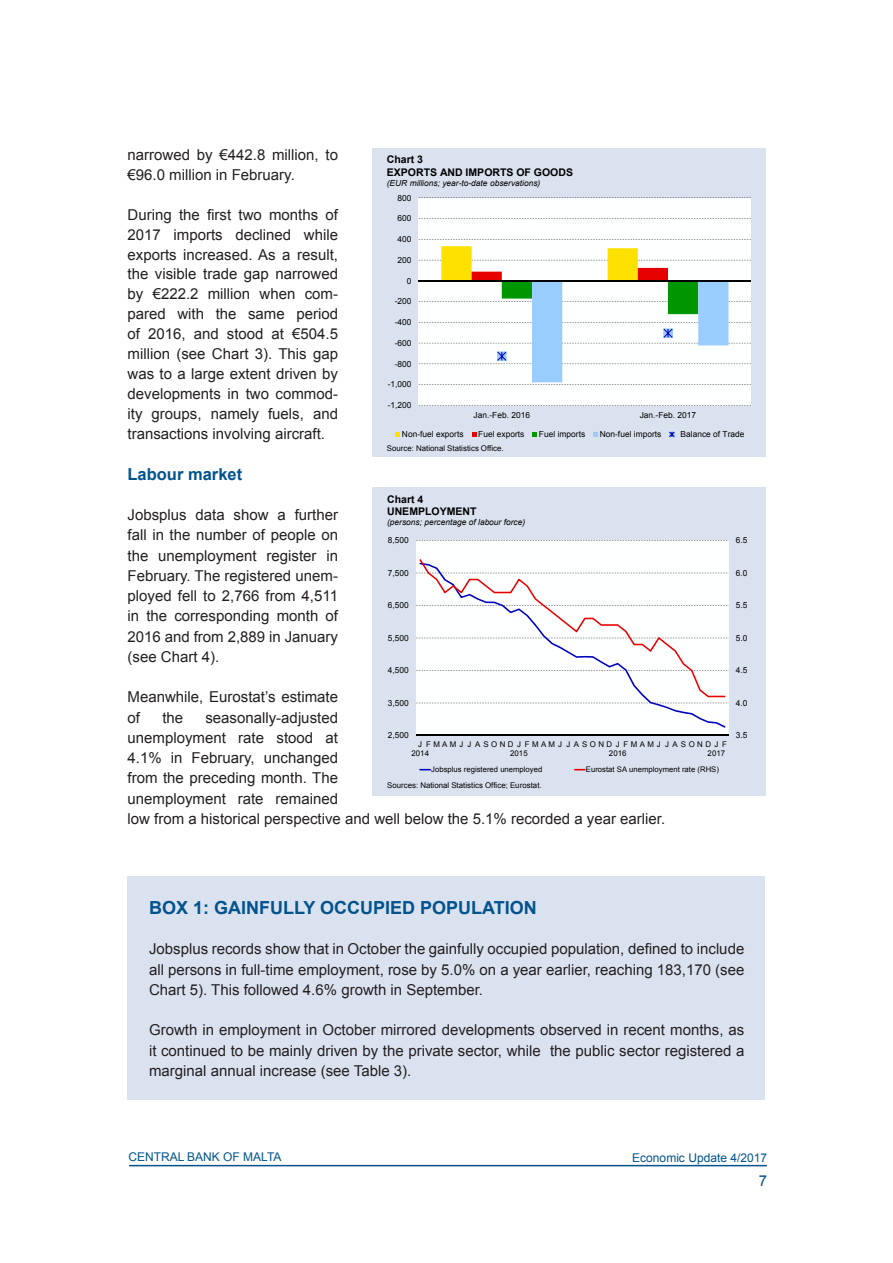
<style>
.page{position:relative;width:893px;height:1263px;background:#fff}
.page>*{position:absolute;margin:0;border:0;box-sizing:border-box;transform-origin:0 0}
.QR_Main_Title{font:700 18px "Arial";color:#00538d}
.QR_Subhead_Level_1{font:700 16.5px "Arial";color:#00538d}
.QR_Normal_Text{font:15px/20.2px "Arial";color:#231f20;text-align:justify}
.t1{font:15px "Arial";color:#00538d}
.t2{font:12px "Arial";color:#00538d}
.t3{font:700 10.5px/12.1px "Arial";color:#000}
.t4{font:8.4px "Arial";color:#000}
.t5{font:italic 8.4px "Arial";color:#000}
.t6{font:7.8px/9px "Arial";letter-spacing:.005em;color:#000;text-align:center}
.t7{font:7.8px/9px "Arial";letter-spacing:.295em;color:#000}
.t8{font:7.8px/9px "Arial";letter-spacing:.31em;color:#000}
.t9{font:7.65px "Arial";color:#000}
</style>
<div class="page">
<hr style="left:129px;top:1165px;width:638px;height:1px;background:#00538d">
<div style="left:128px;top:876px;width:637px;height:223px;background:#dbe2ef"></div>
<div style="left:372px;top:149px;width:393px;height:308px;background:#dbe2ef"></div>
<div style="left:419px;top:198px;width:332px;height:207px;background:#feffff"></div>
<hr style="left:419px;top:280px;width:332px;height:1px;background:#000">
<svg style="left:441px;top:246px;width:287px;height:136px;background:#e1e9df"></svg>
<svg style="left:396px;top:432px;width:4px;height:4px"></svg>
<svg style="left:472px;top:432px;width:4px;height:4px"></svg>
<svg style="left:533px;top:432px;width:4px;height:4px"></svg>
<svg style="left:594px;top:432px;width:4px;height:4px"></svg>
<svg style="left:669px;top:431px;width:6px;height:6px"></svg>
<div style="left:372px;top:487px;width:393px;height:308px;background:#dbe2ef"></div>
<div style="left:416px;top:540px;width:313px;height:195px;background:#feffff"></div>
<svg style="left:416px;top:540px;width:313px;height:163px"></svg>
<hr style="left:416px;top:735px;width:313px;height:1px;background:#000">
<svg style="left:419px;top:697px;width:306px;height:31px"></svg>
<svg style="left:419px;top:559px;width:306px;height:138px"></svg>
<svg style="left:419px;top:769px;width:12px;height:1px"></svg>
<svg style="left:574px;top:769px;width:12px;height:1px"></svg>
<p class="QR_Normal_Text" style="left:128px;top:145px;width:212px">narrowed by €442.8 million, to €96.0 million in February.</p>
<p class="QR_Normal_Text" style="left:128px;top:205px;width:212px">During the first two months of 2017 imports declined while exports increased. As a result, the visible trade gap narrowed by €222.2 million when com&shy;pared with the same period of 2016, and stood at €504.5 million (see Chart 3). This gap was to a large extent driven by developments in two commod&shy;ity groups, namely fuels, and transactions involving aircraft.</p>
<p class="QR_Subhead_Level_1" style="left:128px;top:463px;width:116px">Labour market</p>
<p class="QR_Normal_Text" style="left:128px;top:505px;width:212px">Jobsplus data show a further fall in the number of people on the unemployment register in February. The registered unem&shy;ployed fell to 2,766 from 4,511 in the corresponding month of 2016 and from 2,889 in January (see Chart 4).</p>
<p class="QR_Normal_Text" style="left:128px;top:687px;width:212px">Meanwhile, Eurostat’s estimate of</p>
<p class="t3" style="left:387px;top:154px;width:188px">Chart 3<br>EXPORTS AND IMPORTS OF GOODS</p>
<p class="t5" style="left:387px;top:177px;width:155px">(EUR millions; year-to-date observations)</p>
<p class="t4" style="left:397px;top:192px;width:15px">800</p>
<p class="t4" style="left:397px;top:213px;width:15px">600</p>
<p class="t4" style="left:397px;top:234px;width:15px">400</p>
<p class="t4" style="left:397px;top:254px;width:15px">200</p>
<p class="t4" style="left:407px;top:275px;width:6px">0</p>
<p class="t4" style="left:395px;top:296px;width:18px">-200</p>
<p class="t4" style="left:395px;top:317px;width:18px">-400</p>
<p class="t4" style="left:395px;top:337px;width:18px">-600</p>
<p class="t4" style="left:395px;top:358px;width:18px">-800</p>
<p class="t4" style="left:388px;top:379px;width:25px">-1,000</p>
<p class="t4" style="left:388px;top:400px;width:25px">-1,200</p>
<p class="t4" style="left:474px;top:410px;width:58px">Jan.-Feb. 2016</p>
<p class="t4" style="left:640px;top:410px;width:58px">Jan.-Feb. 2017</p>
<p class="t4" style="left:402px;top:429px;width:63px">Non-fuel exports</p>
<p class="t4" style="left:478px;top:429px;width:48px">Fuel exports</p>
<p class="t4" style="left:539px;top:429px;width:48px">Fuel imports</p>
<p class="t4" style="left:600px;top:429px;width:63px">Non-fuel imports</p>
<p class="t4" style="left:681px;top:429px;width:65px">Balance of Trade</p>
<p class="t6" style="left:387px;top:444px;width:118px">Source: National Statistics Office.</p>
<p class="t3" style="left:387px;top:494px;width:91px">Chart 4<br>UNEMPLOYMENT</p>
<p class="t5" style="left:387px;top:517px;width:140px">(persons; percentage of labour force)</p>
<p class="t4" style="left:388px;top:535px;width:23px">8,500</p>
<p class="t4" style="left:736px;top:535px;width:13px">6.5</p>
<p class="t4" style="left:388px;top:567px;width:23px">7,500</p>
<p class="t4" style="left:736px;top:567px;width:13px">6.0</p>
<p class="t4" style="left:388px;top:600px;width:23px">6,500</p>
<p class="t4" style="left:736px;top:600px;width:13px">5.5</p>
<p class="t4" style="left:388px;top:632px;width:23px">5,500</p>
<p class="t4" style="left:736px;top:632px;width:13px">5.0</p>
<p class="t4" style="left:388px;top:665px;width:23px">4,500</p>
<p class="t4" style="left:736px;top:665px;width:13px">4.5</p>
<p class="t4" style="left:388px;top:697px;width:23px">3,500</p>
<p class="t4" style="left:736px;top:697px;width:13px">4.0</p>
<p class="QR_Normal_Text" style="left:128px;top:707px;width:539px;text-align:left;text-indent:78px">seasonally-adjusted<br>unemployment rate stood at<br>4.1% in February, unchanged<br>from the preceding month. The<br>unemployment rate remained<br>low from a historical perspective and well below the 5.1% recorded a year earlier.</p>
<p class="QR_Normal_Text" style="left:162px;top:707px;width:22px">the</p>
<p class="t4" style="left:388px;top:730px;width:23px">2,500</p>
<p class="t4" style="left:736px;top:730px;width:13px">3.5</p>
<p class="t6" style="left:411px;top:740px;width:19px">J<br>2014</p>
<p class="t7" style="left:510px;top:740px;width:19px;text-indent:-84px">FMAMJ J ASOND J<br>2015</p>
<p class="t7" style="left:609px;top:740px;width:19px;text-indent:-84px">FMAMJ J ASOND J<br>2016</p>
<p class="t8" style="left:708px;top:740px;width:19px;text-indent:-84px">FMAMJ J ASONDJ<br>2017</p>
<p class="t6" style="left:722px;top:740px;width:6px">F</p>
<p class="t9" style="left:431px;top:764px;width:113px">Jobsplus registered unemployed</p>
<p class="t9" style="left:586px;top:764px;width:134px">Eurostat SA unemployment rate (RHS)</p>
<p class="t6" style="left:387px;top:781px;width:156px">Sources: National Statistics Office; Eurostat.</p>
<p class="QR_Main_Title" style="left:149px;top:895px;width:389px">BOX 1: GAINFULLY OCCUPIED POPULATION</p>
<p class="QR_Normal_Text" style="left:149px;top:939px;width:597px">Jobsplus records show that in October the gainfully occupied population, defined to include all persons in full-time employment, rose by 5.0% on a year earlier, reaching 183,170 (see Chart 5). This followed 4.6% growth in September.</p>
<p class="QR_Normal_Text" style="left:149px;top:1020px;width:597px">Growth in employment in October mirrored developments observed in recent months, as it continued to be mainly driven by the private sector, while the public sector registered a marginal annual increase (see Table 3).</p>
<p class="t2" style="left:128px;top:1149px;width:155px">CENTRAL BANK OF MALTA</p>
<p class="t2" style="left:632px;top:1150px;width:136px">Economic Update 4/2017</p>
<p class="t1" style="left:759px;top:1171px;width:10px">7</p>
</div>
